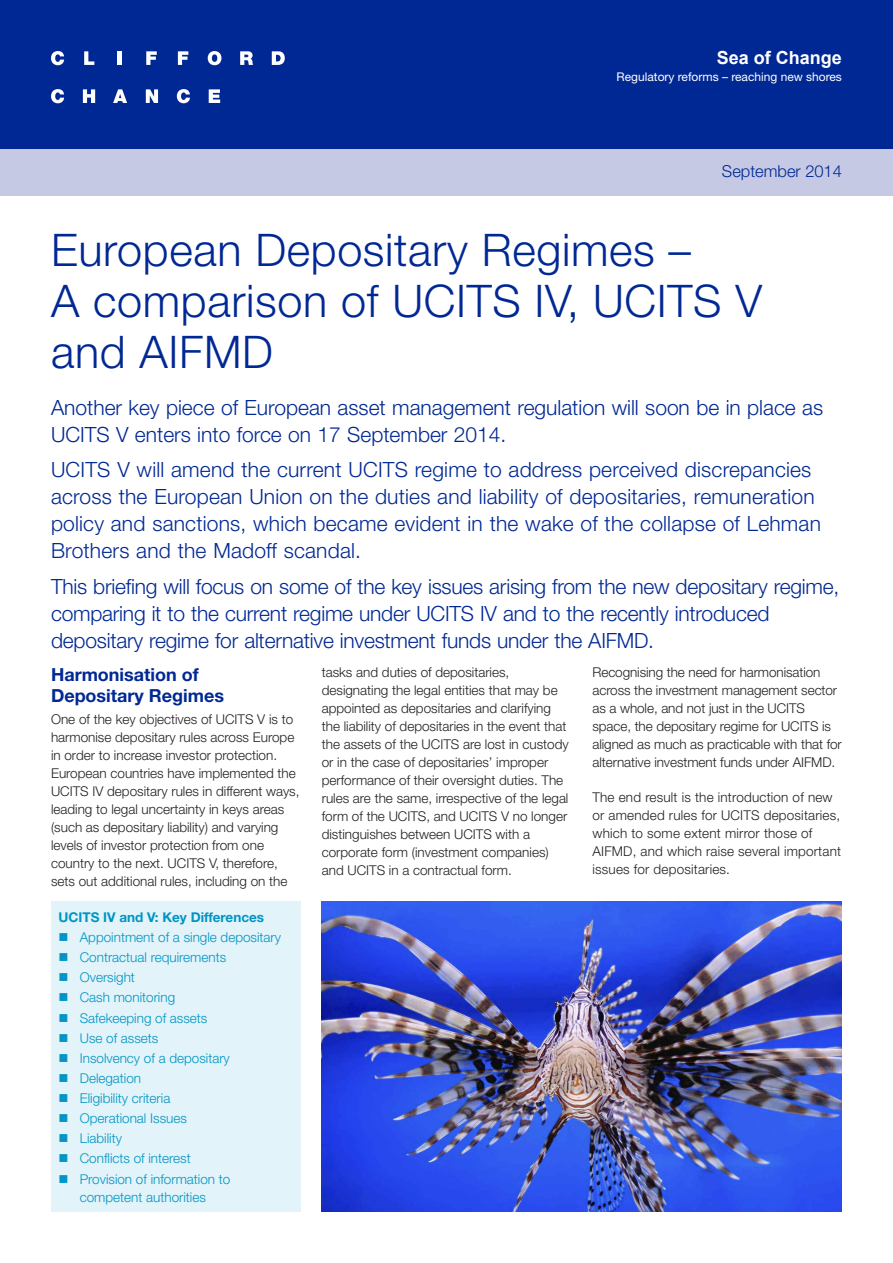
<style>
.page{position:relative;width:893px;height:1263px;background:#fff}
.page>*{position:absolute;margin:0;border:0;box-sizing:border-box;transform-origin:0 0}
.t1{font:300 45px/51px "Helvetica Neue LT";letter-spacing:.015em;color:#002894}
.t2{font:300 21px/27px "Helvetica Neue LT";color:#002894}
.t3{font:700 18px/21px "Helvetica Neue LT";color:#002894}
.t4{font:700 18px "Arial";color:#fff}
.t5{font:300 16.5px "Helvetica Neue LT";color:#002894}
.t6{font:300 13.5px/18px "Helvetica Neue LT";color:#231f20}
.t7{font:300 13.5px/18px "Helvetica Neue LT";color:#0095c4;text-align:center}
.t8{font:700 13.5px "Helvetica Neue LT";color:#0095c4}
.t9{font:12px "Helvetica Neue LT";color:#fff}
</style>
<div class="page">
<div style="left:0;top:145px;width:893px;height:51px;background:#c6c9e4"></div>
<div style="left:0;top:0;width:893px;height:149px;background:#002894"></div>
<svg style="left:51px;top:51px;width:13px;height:14px"></svg>
<svg style="left:84px;top:51px;width:10px;height:14px"></svg>
<hr style="left:117px;top:51px;width:4px;height:14px;background:#fff">
<svg style="left:146px;top:51px;width:11px;height:14px"></svg>
<svg style="left:178px;top:51px;width:10px;height:14px"></svg>
<svg style="left:208px;top:51px;width:13px;height:14px"></svg>
<svg style="left:240px;top:51px;width:13px;height:14px"></svg>
<svg style="left:272px;top:51px;width:13px;height:14px"></svg>
<svg style="left:51px;top:89px;width:13px;height:14px"></svg>
<svg style="left:83px;top:89px;width:12px;height:14px"></svg>
<svg style="left:113px;top:89px;width:14px;height:14px"></svg>
<svg style="left:146px;top:89px;width:12px;height:14px"></svg>
<svg style="left:177px;top:89px;width:13px;height:14px"></svg>
<svg style="left:209px;top:89px;width:11px;height:14px"></svg>
<img style="left:322px;top:901px;width:520px;height:311px">
<div style="left:51px;top:901px;width:249px;height:311px;background:#e2f3f9"></div>
<h3 class="t4" style="left:717px;top:48px;width:127px">Sea of Change</h3>
<p class="t9" style="left:617px;top:73px;width:227px">Regulatory reforms – reaching new shores</p>
<p class="t5" style="left:722px;top:165px;width:122px">September 2014</p>
<h1 class="t1" style="left:51px;top:229px;width:712px">European Depositary Regimes –<br>A comparison of UCITS IV, UCITS V and AIFMD</h1>
<h2 class="t2" style="left:51px;top:396px;width:774px">Another key piece of European asset management regulation will soon be in place as<br>UCITS V enters into force on 17 September 2014.</h2>
<p class="t2" style="left:51px;top:458px;width:771px">UCITS V will amend the current UCITS regime to address perceived discrepancies across the European Union on the duties and liability of depositaries, remuneration policy and sanctions, which became evident in the wake of the collapse of Lehman Brothers and the Madoff scandal.</p>
<p class="t2" style="left:51px;top:575px;width:790px">This briefing will focus on some of the key issues arising from the new depositary regime, comparing it to the current regime under UCITS IV and to the recently introduced depositary regime for alternative investment funds under the AIFMD.</p>
<h3 class="t3" style="left:51px;top:665px;width:175px">Harmonisation of<br>Depositary Regimes</h3>
<p class="t6" style="left:51px;top:711px;width:250px">One of the key objectives of UCITS V is to harmonise depositary rules across Europe in order to increase investor protection.<br>European countries have implemented the UCITS IV depositary rules in different ways, leading to legal uncertainty in keys areas (such as depositary liability) and varying levels of investor protection from one country to the next. UCITS V, therefore, sets out additional rules, including on the</p>
<p class="t8" style="left:59px;top:912px;width:207px">UCITS IV and V: Key Differences</p>
<p class="t7" style="left:59px;top:929px;width:224px">■ Appointment of a single depositary</p>
<p class="t7" style="left:59px;top:949px;width:169px">■ Contractual requirements</p>
<p class="t7" style="left:59px;top:970px;width:78px">■ Oversight</p>
<p class="t7" style="left:59px;top:990px;width:118px">■ Cash monitoring</p>
<p class="t7" style="left:59px;top:1010px;width:150px">■ Safekeeping of assets</p>
<p class="t7" style="left:59px;top:1030px;width:101px">■ Use of assets</p>
<p class="t7" style="left:59px;top:1050px;width:173px">■ Insolvency of a depositary</p>
<p class="t7" style="left:59px;top:1070px;width:84px">■ Delegation</p>
<p class="t7" style="left:59px;top:1090px;width:113px">■ Eligibility criteria</p>
<p class="t7" style="left:59px;top:1110px;width:130px">■ Operational Issues</p>
<p class="t7" style="left:59px;top:1131px;width:65px">■ Liability</p>
<p class="t7" style="left:59px;top:1151px;width:134px">■ Conflicts of interest</p>
<p class="t7" style="left:59px;top:1171px;width:173px">■ Provision of information to competent authorities</p>
<p class="t6" style="left:322px;top:665px;width:248px">tasks and duties of depositaries, designating the legal entities that may be appointed as depositaries and clarifying the liability of depositaries in the event that the assets of the UCITS are lost in custody or in the case of depositaries’ improper performance of their oversight duties. The rules are the same, irrespective of the legal form of the UCITS, and UCITS V no longer distinguishes between UCITS with a corporate form (investment companies) and UCITS in a contractual form.</p>
<p class="t6" style="left:592px;top:665px;width:251px">Recognising the need for harmonisation across the investment management sector as a whole, and not just in the UCITS space, the depositary regime for UCITS is aligned as much as practicable with that for alternative investment funds under AIFMD.</p>
<p class="t6" style="left:592px;top:790px;width:250px">The end result is the introduction of new or amended rules for UCITS depositaries, which to some extent mirror those of AIFMD, and which raise several important issues for depositaries.</p>
</div>
